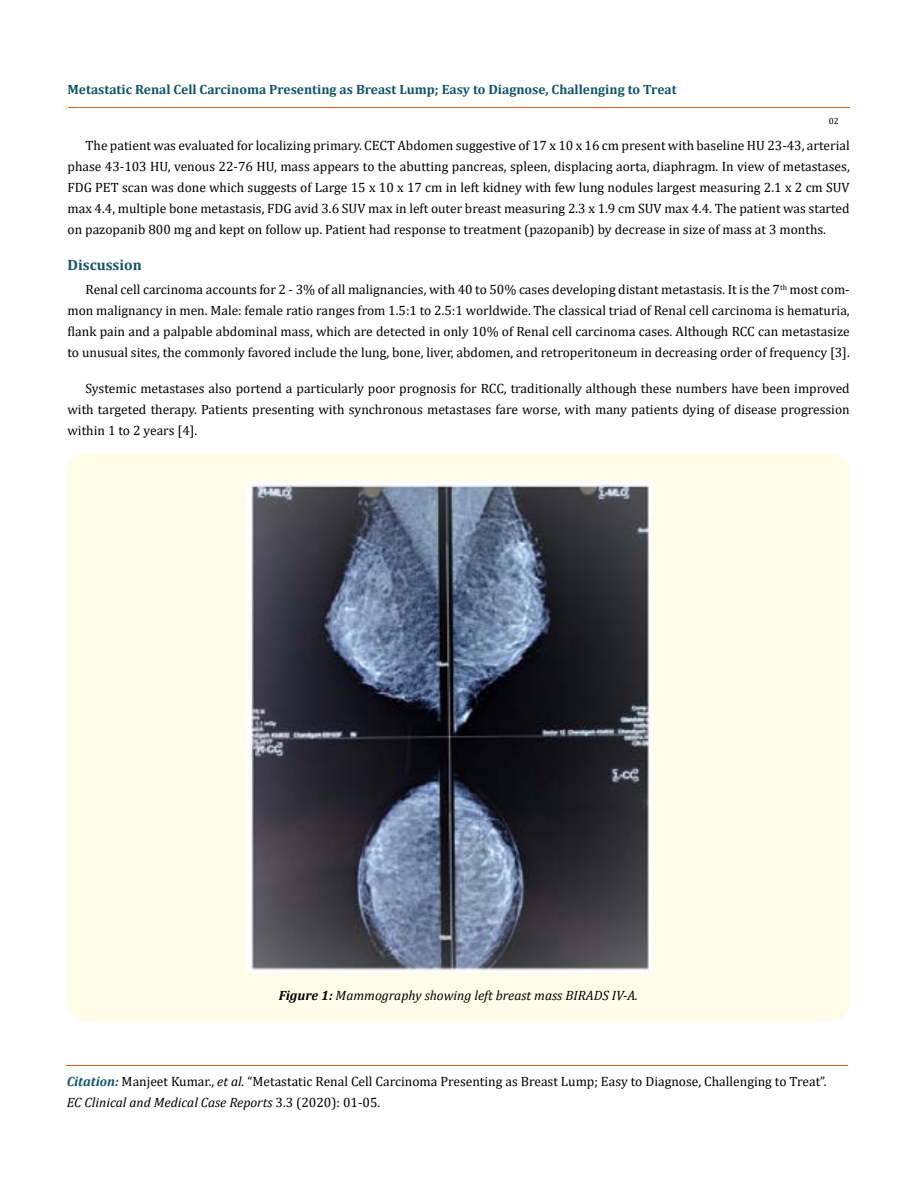
<style>
.page{position:relative;width:917px;height:1188px;background:#fff}
.page>*{position:absolute;margin:0;border:0;box-sizing:border-box;transform-origin:0 0}
.t1{font:700 15px "Cambria";color:#0e546a}
.t2{font:13.5px/21px "Cambria";color:#000;text-align:justify}
.t3{font:700 13.5px "Cambria";color:#0e546a}
.t4{font:italic 13.5px "Cambria";color:#000}
.t5{font:9px "Cambria";color:#000}
.s1{font-weight:700}
.s2{font-weight:700;font-style:italic;color:#0e546a}
.s3{font-style:italic}
</style>
<div class="page">
<hr style="left:68px;top:108px;width:781px;height:1px;background:#e05d1a">
<hr style="left:66px;top:1065px;width:782px;height:1px;background:#e05d1a">
<div style="left:67px;top:453px;width:782px;height:569px;background:#fffde9;border-radius:18px"></div>
<img style="left:246px;top:482px;width:406px;height:491px">
<p class="t3" style="left:68px;top:80px;width:610px">Metastatic Renal Cell Carcinoma Presenting as Breast Lump; Easy to Diagnose, Challenging to Treat</p>
<p class="t5" style="left:828px;top:116px;width:11px">02</p>
<p class="t2" style="left:68px;top:135px;width:783px;text-indent:18px">The patient was evaluated for localizing primary. CECT Abdomen suggestive of 17 x 10 x 16 cm present with baseline HU 23-43, arterial phase 43-103 HU, venous 22-76 HU, mass appears to the abutting pancreas, spleen, displacing aorta, diaphragm. In view of metastases, FDG PET scan was done which suggests of Large 15 x 10 x 17 cm in left kidney with few lung nodules largest measuring 2.1 x 2 cm SUV max 4.4, multiple bone metastasis, FDG avid 3.6 SUV max in left outer breast measuring 2.3 x 1.9 cm SUV max 4.4. The patient was started on pazopanib 800 mg and kept on follow up. Patient had response to treatment (pazopanib) by decrease in size of mass at 3 months.</p>
<p class="t1" style="left:68px;top:255px;width:76px">Discussion</p>
<p class="t2" style="left:68px;top:279px;width:783px;text-indent:18px">Renal cell carcinoma accounts for 2 - 3% of all malignancies, with 40 to 50% cases developing distant metastasis. It is the 7<sup>th</sup> most com&shy;mon malignancy in men. Male: female ratio ranges from 1.5:1 to 2.5:1 worldwide. The classical triad of Renal cell carcinoma is hematuria, flank pain and a palpable abdominal mass, which are detected in only 10% of Renal cell carcinoma cases. Although RCC can metastasize to unusual sites, the commonly favored include the lung, bone, liver, abdomen, and retroperitoneum in decreasing order of frequency [3].</p>
<p class="t2" style="left:68px;top:378px;width:783px;text-indent:18px">Systemic metastases also portend a particularly poor prognosis for RCC, traditionally although these numbers have been improved with targeted therapy. Patients presenting with synchronous metastases fare worse, with many patients dying of disease progression within 1 to 2 years [4].</p>
<p class="t4" style="left:279px;top:986px;width:361px"><span class="s1">Figure 1:</span> Mammography showing left breast mass BIRADS IV-A.</p>
<p class="t2" style="left:67px;top:1071px;width:761px"><span class="s2">Citation:</span> Manjeet Kumar., <span class="s3">et al.</span> “Metastatic Renal Cell Carcinoma Presenting as Breast Lump; Easy to Diagnose, Challenging to Treat”.<br><span class="s3">EC Clinical and Medical Case Reports</span> 3.3 (2020): 01-05.</p>
</div>
